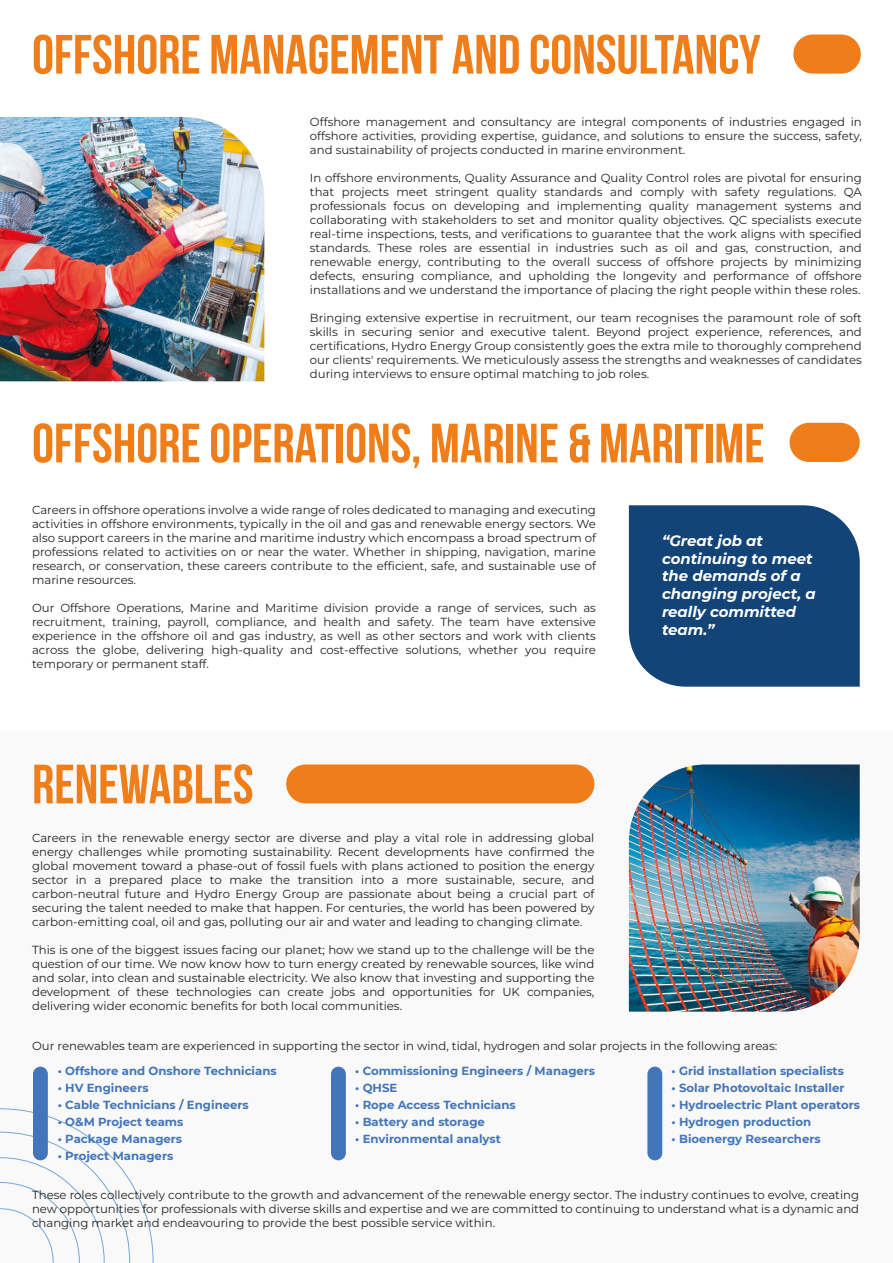
<style>
.page{position:relative;width:893px;height:1263px;background:#fff}
.page>*{position:absolute;margin:0;border:0;box-sizing:border-box;transform-origin:0 0}
.t1{font:700 55.35px "Bebas Neue";color:#ef7d1a}
.t2{font:italic 700 14.85px/17.9px "Montserrat";color:#fff}
.t3{font:100 11.7px/14.1px "Montserrat";color:#212222;text-align:justify}
.t4{font:700 11.7px "Montserrat";color:#4275b9}
</style>
<div class="page">
<div style="left:0;top:730px;width:893px;height:533px;background:#f9f9f9"></div>
<svg style="left:0;top:1108px;width:153px;height:155px"></svg>
<hr style="left:0;top:0;width:893px;height:1px;background:#134478">
<img style="left:629px;top:764px;width:231px;height:248px">
<div style="left:793px;top:34px;width:68px;height:40px;background:#ef7d1a;border-radius:20px"></div>
<div style="left:790px;top:423px;width:70px;height:39px;background:#ef7d1a;border-radius:20px"></div>
<div style="left:286px;top:764px;width:308px;height:39px;background:#ef7d1a;border-radius:19px"></div>
<div style="left:33px;top:1067px;width:15px;height:93px;background:#4275b9;border-radius:7px"></div>
<div style="left:331px;top:1067px;width:15px;height:93px;background:#4275b9;border-radius:7px"></div>
<div style="left:647px;top:1067px;width:15px;height:93px;background:#4275b9;border-radius:7px"></div>
<div style="left:629px;top:505px;width:231px;height:182px;background:#134478"></div>
<img style="left:0;top:117px;width:264px;height:264px">
<h1 class="t1" style="left:32px;top:24px;width:730px">OFFSHORE MANAGEMENT AND CONSULTANCY</h1>
<p class="t3" style="left:310px;top:114px;width:553px">Offshore management and consultancy are integral components of industries engaged in offshore activities, providing expertise, guidance, and solutions to ensure the success, safety, and sustainability of projects conducted in marine environment.</p>
<p class="t3" style="left:310px;top:170px;width:553px">In offshore environments, Quality Assurance and Quality Control roles are pivotal for ensuring that projects meet stringent quality standards and comply with safety regulations. QA professionals focus on developing and implementing quality management systems and collaborating with stakeholders to set and monitor quality objectives. QC specialists execute real-time inspections, tests, and verifications to guarantee that the work aligns with specified standards. These roles are essential in industries such as oil and gas, construction, and renewable energy, contributing to the overall success of offshore projects by minimizing defects, ensuring compliance, and upholding the longevity and performance of offshore installations and we understand the importance of placing the right people within these roles.</p>
<p class="t3" style="left:310px;top:311px;width:553px">Bringing extensive expertise in recruitment, our team recognises the paramount role of soft skills in securing senior and executive talent. Beyond project experience, references, and certifications, Hydro Energy Group consistently goes the extra mile to thoroughly comprehend our clients' requirements. We meticulously assess the strengths and weaknesses of candidates during interviews to ensure optimal matching to job roles.</p>
<h1 class="t1" style="left:32px;top:413px;width:734px">OFFSHORE OPERATIONS, MARINE &amp; MARITIME</h1>
<p class="t3" style="left:32px;top:502px;width:565px">Careers in offshore operations involve a wide range of roles dedicated to managing and executing activities in offshore environments, typically in the oil and gas and renewable energy sectors. We also support careers in the marine and maritime industry which encompass a broad spectrum of professions related to activities on or near the water. Whether in shipping, navigation, marine research, or conservation, these careers contribute to the efficient, safe, and sustainable use of marine resources.</p>
<p class="t3" style="left:32px;top:601px;width:565px">Our Offshore Operations, Marine and Maritime division provide a range of services, such as recruitment, training, payroll, compliance, and health and safety. The team have extensive experience in the offshore oil and gas industry, as well as other sectors and work with clients across the globe, delivering high-quality and cost-effective solutions, whether you require temporary or permanent staff.</p>
<h1 class="t1" style="left:32px;top:754px;width:223px">RENEWABLES</h1>
<p class="t3" style="left:32px;top:830px;width:564px">Careers in the renewable energy sector are diverse and play a vital role in addressing global energy challenges while promoting sustainability. Recent developments have confirmed the global movement toward a phase-out of fossil fuels with plans actioned to position the energy sector in a prepared place to make the transition into a more sustainable, secure, and carbon-neutral future and Hydro Energy Group are passionate about being a crucial part of securing the talent needed to make that happen. For centuries, the world has been powered by carbon-emitting coal, oil and gas, polluting our air and water and leading to changing climate.</p>
<p class="t3" style="left:32px;top:942px;width:564px">This is one of the biggest issues facing our planet; how we stand up to the challenge will be the question of our time. We now know how to turn energy created by renewable sources, like wind and solar, into clean and sustainable electricity. We also know that investing and supporting the development of these technologies can create jobs and opportunities for UK companies, delivering wider economic benefits for both local communities.</p>
<p class="t2" style="left:662px;top:531px;width:155px">“Great job at continuing to meet the demands of a changing project, a really committed team.”</p>
<p class="t3" style="left:32px;top:1038px;width:747px">Our renewables team are experienced in supporting the sector in wind, tidal, hydrogen and solar projects in the following areas:</p>
<p class="t4" style="left:672px;top:1063px;width:174px">• Grid installation specialists</p>
<p class="t4" style="left:672px;top:1080px;width:174px">• Solar Photovoltaic Installer</p>
<p class="t4" style="left:672px;top:1097px;width:190px">• Hydroelectric Plant operators</p>
<p class="t4" style="left:672px;top:1114px;width:141px">• Hydrogen production</p>
<p class="t4" style="left:672px;top:1131px;width:151px">• Bioenergy Researchers</p>
<p class="t4" style="left:355px;top:1063px;width:241px">• Commissioning Engineers / Managers</p>
<p class="t4" style="left:355px;top:1080px;width:44px">• QHSE</p>
<p class="t4" style="left:355px;top:1097px;width:162px">• Rope Access Technicians</p>
<p class="t4" style="left:355px;top:1114px;width:131px">• Battery and storage</p>
<p class="t4" style="left:355px;top:1131px;width:147px">• Environmental analyst</p>
<p class="t4" style="left:58px;top:1063px;width:220px">• Offshore and Onshore Technicians</p>
<p class="t4" style="left:58px;top:1080px;width:92px">• HV Engineers</p>
<p class="t4" style="left:58px;top:1097px;width:192px">• Cable Technicians / Engineers</p>
<p class="t4" style="left:58px;top:1114px;width:127px">• O&amp;M Project teams</p>
<p class="t4" style="left:58px;top:1131px;width:126px">• Package Managers</p>
<p class="t4" style="left:58px;top:1148px;width:117px">• Project Managers</p>
<p class="t3" style="left:32px;top:1188px;width:829px">These roles collectively contribute to the growth and advancement of the renewable energy sector. The industry continues to evolve, creating new opportunities for professionals with diverse skills and expertise and we are committed to continuing to understand what is a dynamic and changing market and endeavouring to provide the best possible service within.</p>
</div>
